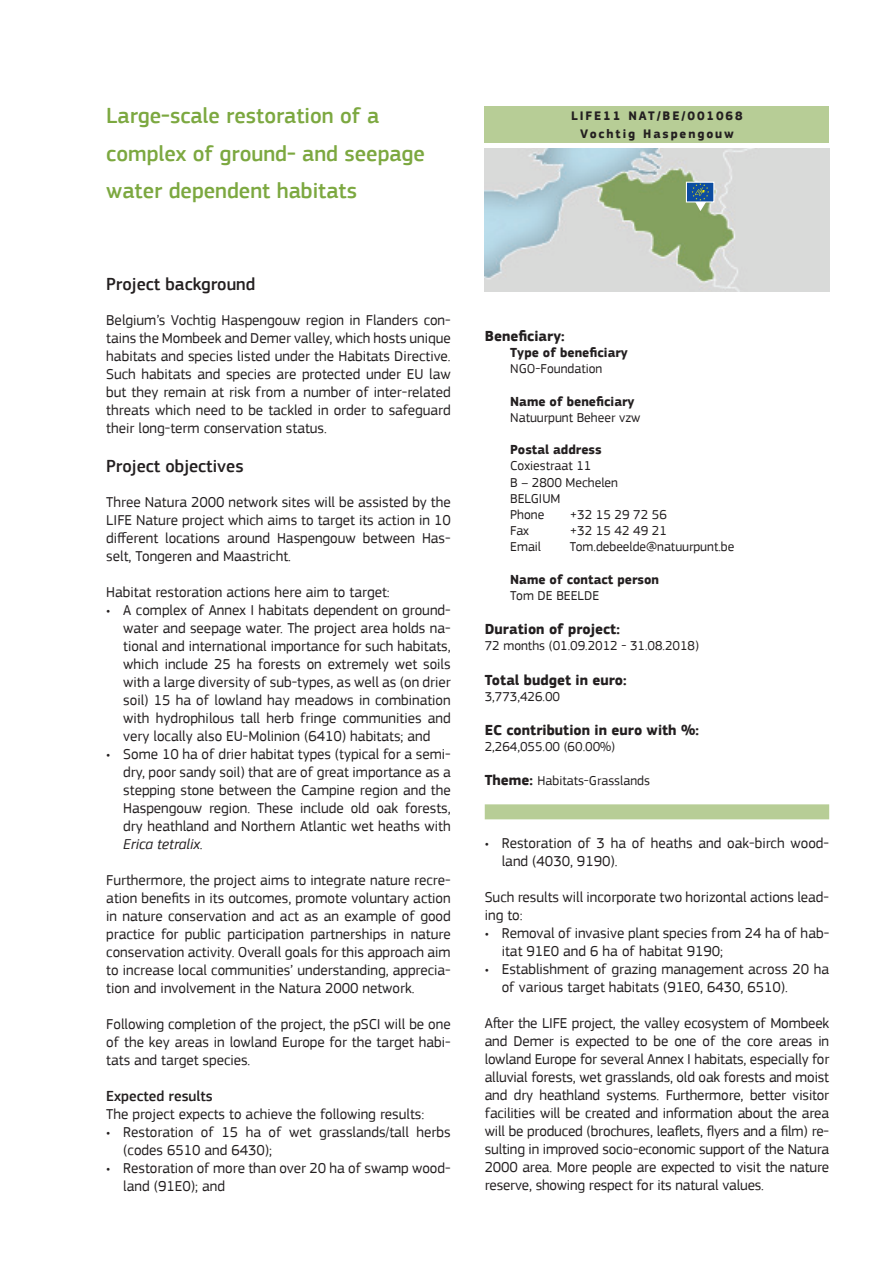
<style>
.page{position:relative;width:893px;height:1263px;background:#fff}
.page>*{position:absolute;margin:0;border:0;box-sizing:border-box;transform-origin:0 0}
.t1{font:500 22.5px/37.5px "PF Square Sans Pro";color:#7ca840}
.t2{font:500 18px "PF Square Sans Pro";color:#231f20}
.t3{font:15px/18px "PF Square Sans Pro";color:#231f20;text-align:justify}
.t4{font:700 15px "PF Square Sans Pro";color:#231f20}
.t5{font:500 15px "PF Square Sans Pro";color:#231f20}
.t6{font:13.5px/16.2px "PF Square Sans Pro";color:#231f20}
.t7{font:700 13.5px "PF Square Sans Pro";color:#231f20}
.t8{font:700 12.75px/18px "PF Square Sans Pro";letter-spacing:.15em;color:#231f20;text-align:center}
.s1{font-style:italic}
.s2{font-weight:700;font-size:15px}
</style>
<div class="page">
<svg style="left:484px;top:148px;width:346px;height:1px"></svg>
<img style="left:485px;top:149px;width:344px;height:142px">
<div style="left:485px;top:804px;width:344px;height:15px;background:#b7cd96"></div>
<div style="left:485px;top:106px;width:344px;height:37px;background:#b7cd96"></div>
<div style="left:686px;top:182px;width:28px;height:20px;background:#0d4da1;border:1px solid #fff"></div>
<svg style="left:692px;top:183px;width:17px;height:28px"></svg>
<h1 class="t1" style="left:106px;top:97px;width:320px">Large-scale restoration of a complex of ground- and seepage water dependent habitats</h1>
<p class="t2" style="left:106px;top:273px;width:151px">Project background</p>
<p class="t3" style="left:106px;top:311px;width:346px">Belgium’s Vochtig Haspengouw region in Flanders con&shy;tains the Mombeek and Demer valley, which hosts unique habitats and species listed under the Habitats Directive.<br>Such habitats and species are protected under EU law but they remain at risk from a number of inter-related threats which need to be tackled in order to safeguard their long-term conservation status.</p>
<p class="t2" style="left:106px;top:455px;width:139px">Project objectives</p>
<p class="t3" style="left:106px;top:493px;width:346px">Three Natura 2000 network sites will be assisted by the LIFE Nature project which aims to target its action in 10 different locations around Haspengouw between Has&shy;selt, Tongeren and Maastricht.</p>
<p class="t3" style="left:106px;top:583px;width:285px">Habitat restoration actions here aim to target:</p>
<p class="t3" style="left:123px;top:601px;width:329px;text-indent:-17px">• A complex of Annex I habitats dependent on ground&shy;water and seepage water. The project area holds na&shy;tional and international importance for such habitats, which include 25 ha forests on extremely wet soils with a large diversity of sub-types, as well as (on drier soil) 15 ha of lowland hay meadows in combination with hydrophilous tall herb fringe communities and very locally also EU-Molinion (6410) habitats; and</p>
<p class="t3" style="left:123px;top:745px;width:329px;text-indent:-17px">• Some 10 ha of drier habitat types (typical for a semi&shy;dry, poor sandy soil) that are of great importance as a stepping stone between the Campine region and the Haspengouw region. These include old oak forests, dry heathland and Northern Atlantic wet heaths with <span class="s1">Erica tetralix</span>.</p>
<p class="t3" style="left:106px;top:871px;width:346px">Furthermore, the project aims to integrate nature recre&shy;ation benefits in its outcomes, promote voluntary action in nature conservation and act as an example of good practice for public participation partnerships in nature conservation activity. Overall goals for this approach aim to increase local communities’ understanding, apprecia&shy;tion and involvement in the Natura 2000 network.</p>
<p class="t3" style="left:106px;top:1015px;width:346px">Following completion of the project, the pSCI will be one of the key areas in lowland Europe for the target habi&shy;tats and target species.</p>
<p class="t5" style="left:106px;top:1087px;width:108px">Expected results</p>
<p class="t3" style="left:106px;top:1105px;width:320px">The project expects to achieve the following results:</p>
<p class="t3" style="left:123px;top:1123px;width:329px;text-indent:-17px">• Restoration of 15 ha of wet grasslands/tall herbs (codes 6510 and 6430);</p>
<p class="t3" style="left:123px;top:1159px;width:329px;text-indent:-17px">• Restoration of more than over 20 ha of swamp wood&shy;land (91E0); and</p>
<p class="t8" style="left:571px;top:107px;width:173px">LIFE11 NAT/BE/001068<br>Vochtig Haspengouw</p>
<p class="t4" style="left:485px;top:327px;width:81px">Beneficiary:</p>
<p class="t7" style="left:510px;top:344px;width:119px">Type of beneficiary</p>
<p class="t6" style="left:510px;top:361px;width:94px">NGO-Foundation</p>
<p class="t7" style="left:510px;top:393px;width:126px">Name of beneficiary</p>
<p class="t6" style="left:510px;top:409px;width:132px">Natuurpunt Beheer vzw</p>
<p class="t7" style="left:510px;top:442px;width:93px">Postal address</p>
<p class="t6" style="left:510px;top:458px;width:109px">Coxiestraat 11<br>B – 2800 Mechelen<br>BELGIUM<br>Phone</p>
<p class="t6" style="left:570px;top:507px;width:99px">+32 15 29 72 56</p>
<p class="t6" style="left:510px;top:523px;width:20px">Fax</p>
<p class="t6" style="left:570px;top:523px;width:99px">+32 15 42 49 21</p>
<p class="t6" style="left:510px;top:539px;width:32px">Email</p>
<p class="t6" style="left:570px;top:539px;width:166px">Tom.debeelde@natuurpunt.be</p>
<p class="t7" style="left:510px;top:571px;width:150px">Name of contact person</p>
<p class="t6" style="left:510px;top:588px;width:90px">Tom DE BEELDE</p>
<p class="t4" style="left:485px;top:620px;width:137px">Duration of project:</p>
<p class="t6" style="left:485px;top:638px;width:216px">72 months (01.09.2012 - 31.08.2018)</p>
<p class="t4" style="left:485px;top:671px;width:143px">Total budget in euro:</p>
<p class="t6" style="left:485px;top:688px;width:77px">3,773,426.00</p>
<p class="t4" style="left:485px;top:721px;width:216px">EC contribution in euro with %:</p>
<p class="t6" style="left:485px;top:739px;width:132px">2,264,055.00 (60.00%)</p>
<p class="t6" style="left:485px;top:773px;width:167px"><span class="s2">Theme:</span> Habitats-Grasslands</p>
<p class="t3" style="left:502px;top:834px;width:329px;text-indent:-17px">• Restoration of 3 ha of heaths and oak-birch wood&shy;land (4030, 9190).</p>
<p class="t3" style="left:485px;top:888px;width:346px">Such results will incorporate two horizontal actions lead&shy;ing to:</p>
<p class="t3" style="left:502px;top:924px;width:329px;text-indent:-17px">• Removal of invasive plant species from 24 ha of hab&shy;itat 91E0 and 6 ha of habitat 9190;</p>
<p class="t3" style="left:502px;top:960px;width:329px;text-indent:-17px">• Establishment of grazing management across 20 ha of various target habitats (91E0, 6430, 6510).</p>
<p class="t3" style="left:485px;top:1014px;width:346px">After the LIFE project, the valley ecosystem of Mombeek and Demer is expected to be one of the core areas in lowland Europe for several Annex I habitats, especially for alluvial forests, wet grasslands, old oak forests and moist and dry heathland systems. Furthermore, better visitor facilities will be created and information about the area will be produced (brochures, leaflets, flyers and a film) re&shy;sulting in improved socio-economic support of the Natura 2000 area. More people are expected to visit the nature reserve, showing respect for its natural values.</p>
</div>
